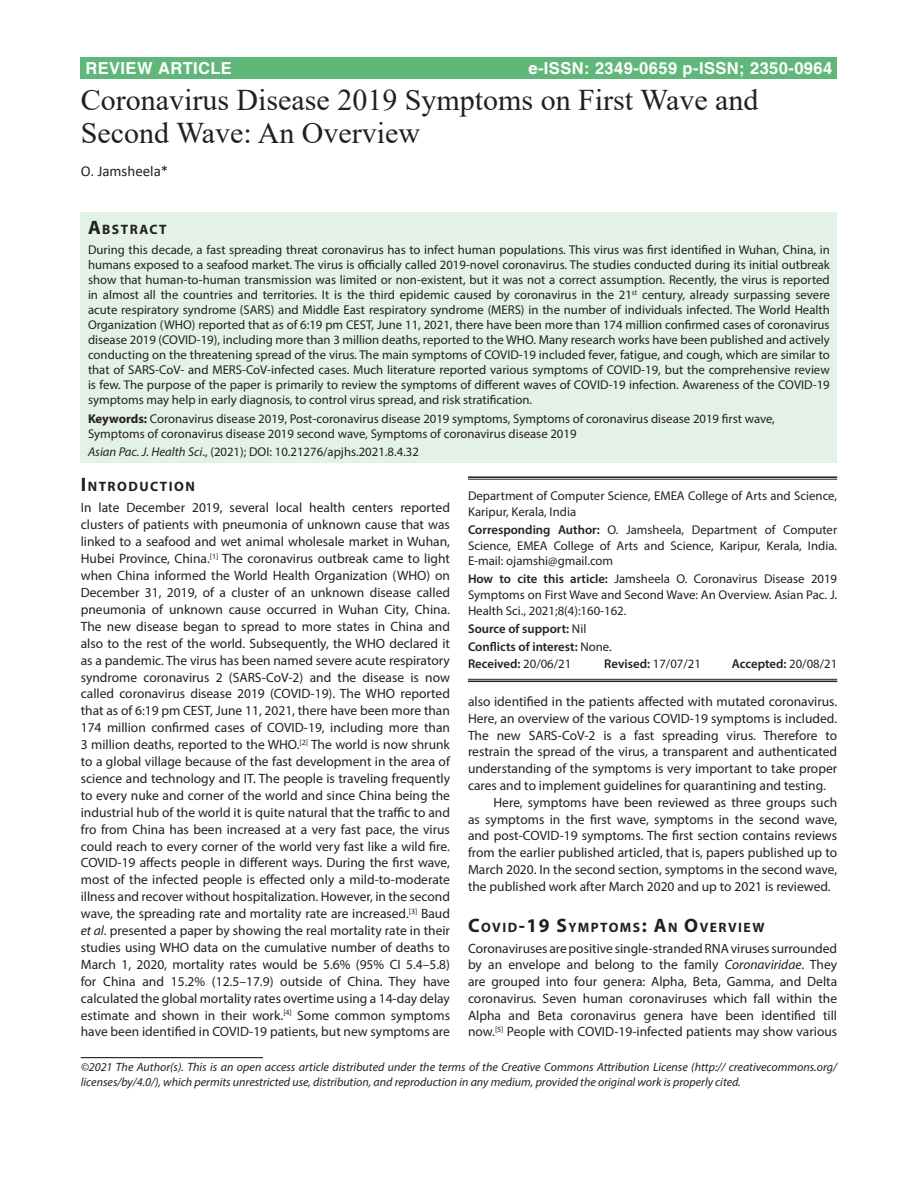
<style>
.page{position:relative;width:918px;height:1188px;background:#fff}
.page>*{position:absolute;margin:0;border:0;box-sizing:border-box;transform-origin:0 0}
.AT{font:30px/33px "Times New Roman";color:#231f20}
.AH{font:700 16.5px "Helvetica";letter-spacing:.025em;color:#fff}
.AU{font:15px "Calibri";color:#231f20}
.ABSH{font:700 13.65px "Myriad Pro";letter-spacing:.105em;color:#231f20}
.TXFL{font:13.5px/17px "Myriad Pro";color:#231f20;text-align:justify}
.TX{font:13.5px/16.8px "Myriad Pro";color:#231f20;text-align:justify}
.ABS{font:12.75px/15px "Myriad Pro";color:#231f20;text-align:justify}
.KWD{font:12.75px/15px "Myriad Pro";color:#231f20}
.HTC{font:12.75px/15.8px "Myriad Pro";color:#231f20;text-align:justify}
.ADD{font:12.75px/15.8px "Myriad Pro";color:#231f20;text-align:justify}
.AFF{font:12.75px/15.8px "Myriad Pro";color:#231f20}
.HIS{font:600 12.75px "Myriad Pro";color:#231f20}
.HTC-2{font:600 12.75px "Myriad Pro";color:#231f20}
.CR{font:italic 12px/15px "Myriad Pro";color:#231f20}
.s1{font-size:19.5px}
.s2{font-weight:700}
.s3{font-style:italic}
.s4{font-weight:600}
.s5{font-weight:400}
</style>
<div class="page">
<div style="left:81px;top:57px;width:756px;height:22px;background:#5fb879"></div>
<div style="left:81px;top:212px;width:756px;height:251px;background:#e4f1e6"></div>
<hr style="left:81px;top:1057px;width:182px;height:1px;background:#231f20">
<hr style="left:468px;top:476px;width:369px;height:2px;background:#231f20">
<hr style="left:468px;top:479px;width:369px;height:1px;background:#231f20">
<hr style="left:468px;top:679px;width:369px;height:1px;background:#231f20">
<hr style="left:468px;top:681px;width:369px;height:1px;background:#231f20">
<p class="AH" style="left:85px;top:58px;width:148px">REVIEW ARTICLE</p>
<p class="AH" style="left:528px;top:58px;width:305px">e-ISSN: 2349-0659 p-ISSN; 2350-0964</p>
<p class="AT" style="left:81px;top:83px;width:679px">Coronavirus Disease 2019 Symptoms on First Wave and<br>Second Wave: An Overview</p>
<p class="AU" style="left:81px;top:161px;width:89px">O. Jamsheela*</p>
<p class="ABSH" style="left:88px;top:220px;width:80px"><span class="s1">A</span>BSTRACT</p>
<p class="ABS" style="left:88px;top:242px;width:743px">During this decade, a fast spreading threat coronavirus has to infect human populations. This virus was first identified in Wuhan, China, in humans exposed to a seafood market. The virus is officially called 2019-novel coronavirus. The studies conducted during its initial outbreak show that human-to-human transmission was limited or non-existent, but it was not a correct assumption. Recently, the virus is reported in almost all the countries and territories. It is the third epidemic caused by coronavirus in the 21<sup>st</sup> century, already surpassing severe acute respiratory syndrome (SARS) and Middle East respiratory syndrome (MERS) in the number of individuals infected. The World Health Organization (WHO) reported that as of 6:19 pm CEST, June 11, 2021, there have been more than 174 million confirmed cases of coronavirus disease 2019 (COVID-19), including more than 3 million deaths, reported to the WHO. Many research works have been published and actively conducting on the threatening spread of the virus. The main symptoms of COVID‐19 included fever, fatigue, and cough, which are similar to that of SARS‐CoV- and MERS‐CoV-infected cases. Much literature reported various symptoms of COVID‐19, but the comprehensive review is few. The purpose of the paper is primarily to review the symptoms of different waves of COVID-19 infection. Awareness of the COVID-19 symptoms may help in early diagnosis, to control virus spread, and risk stratification.</p>
<p class="KWD" style="left:88px;top:411px;width:688px"><span class="s2">Keywords:</span> Coronavirus disease 2019, Post-coronavirus disease 2019 symptoms, Symptoms of coronavirus disease 2019 first wave,<br>Symptoms of coronavirus disease 2019 second wave, Symptoms of coronavirus disease 2019</p>
<p class="KWD" style="left:88px;top:444px;width:332px"><span class="s3">Asian Pac. J. Health Sci</span>., (2021); DOI: 10.21276/apjhs.2021.8.4.32</p>
<h1 class="ABSH" style="left:81px;top:478px;width:116px"><span class="s1">I</span>NTRODUCTION</h1>
<p class="TXFL" style="left:81px;top:499px;width:371px">In late December 2019, several local health centers reported clusters of patients with pneumonia of unknown cause that was linked to a seafood and wet animal wholesale market in Wuhan, Hubei Province, China.<sup>[1]</sup> The coronavirus outbreak came to light when China informed the World Health Organization (WHO) on December 31, 2019, of a cluster of an unknown disease called pneumonia of unknown cause occurred in Wuhan City, China.<br>The new disease began to spread to more states in China and also to the rest of the world. Subsequently, the WHO declared it as a pandemic. The virus has been named severe acute respiratory syndrome coronavirus 2 (SARS-CoV-2) and the disease is now called coronavirus disease 2019 (COVID-19). The WHO reported that as of 6:19 pm CEST, June 11, 2021, there have been more than 174 million confirmed cases of COVID-19, including more than 3 million deaths, reported to the WHO.<sup>[2]</sup> The world is now shrunk to a global village because of the fast development in the area of science and technology and IT. The people is traveling frequently to every nuke and corner of the world and since China being the industrial hub of the world it is quite natural that the traffic to and fro from China has been increased at a very fast pace, the virus could reach to every corner of the world very fast like a wild fire.<br>COVID-19 affects people in different ways. During the first wave, most of the infected people is effected only a mild-to-moderate illness and recover without hospitalization. However, in the second wave, the spreading rate and mortality rate are increased.<sup>[3]</sup> Baud <span class="s3">et al</span>. presented a paper by showing the real mortality rate in their studies using WHO data on the cumulative number of deaths to March 1, 2020, mortality rates would be 5.6% (95% CI 5.4–5.8) for China and 15.2% (12.5–17.9) outside of China. They have calculated the global mortality rates overtime using a 14-day delay estimate and shown in their work.<sup>[4]</sup> Some common symptoms have been identified in COVID-19 patients, but new symptoms are</p>
<p class="AFF" style="left:468px;top:488px;width:371px">Department of Computer Science, EMEA College of Arts and Science,<br>Karipur, Kerala, India</p>
<p class="ADD" style="left:468px;top:522px;width:371px"><span class="s4">Corresponding Author:</span> O. Jamsheela, Department of Computer Science, EMEA College of Arts and Science, Karipur, Kerala, India.<br>E-mail: ojamshi@gmail.com</p>
<p class="HTC" style="left:468px;top:571px;width:371px"><span class="s4">How to cite this article:</span> Jamsheela O. Coronavirus Disease 2019<br>Symptoms on First Wave and Second Wave: An Overview. Asian Pac. J.<br>Health Sci., 2021;8(4):160-162.</p>
<p class="HTC-2" style="left:468px;top:620px;width:120px">Source of support: <span class="s5">Nil</span></p>
<p class="HTC-2" style="left:468px;top:638px;width:145px">Conflicts of interest: <span class="s5">None.</span></p>
<p class="HIS" style="left:468px;top:656px;width:105px">Received: <span class="s5">20/06/21</span></p>
<p class="HIS" style="left:604px;top:656px;width:98px">Revised: <span class="s5">17/07/21</span></p>
<p class="HIS" style="left:732px;top:656px;width:107px">Accepted: <span class="s5">20/08/21</span></p>
<p class="TXFL" style="left:468px;top:693px;width:371px">also identified in the patients affected with mutated coronavirus.<br>Here, an overview of the various COVID-19 symptoms is included.<br>The new SARS-CoV-2 is a fast spreading virus. Therefore to restrain the spread of the virus, a transparent and authenticated understanding of the symptoms is very important to take proper cares and to implement guidelines for quarantining and testing.</p>
<p class="TX" style="left:468px;top:794px;width:371px;text-indent:26px">Here, symptoms have been reviewed as three groups such as symptoms in the first wave, symptoms in the second wave, and post-COVID-19 symptoms. The first section contains reviews from the earlier published articled, that is, papers published up to March 2020. In the second section, symptoms in the second wave, the published work after March 2020 and up to 2021 is reviewed.</p>
<h1 class="ABSH" style="left:468px;top:918px;width:298px"><span class="s1">C</span>OVID<span class="s1">-19 S</span>YMPTOMS<span class="s1">: A</span>N <span class="s1">O</span>VERVIEW</h1>
<p class="TXFL" style="left:468px;top:939px;width:371px">Coronaviruses are positive single-stranded RNA viruses surrounded by an envelope and belong to the family <span class="s3">Coronaviridae</span>. They are grouped into four genera: Alpha, Beta, Gamma, and Delta coronavirus. Seven human coronaviruses which fall within the Alpha and Beta coronavirus genera have been identified till now.<sup>[5]</sup> People with COVID-19-infected patients may show various</p>
<p class="CR" style="left:81px;top:1059px;width:758px">©2021 The Author(s). This is an open access article distributed under the terms of the Creative Commons Attribution License (http:// creativecommons.org/ licenses/by/4.0/), which permits unrestricted use, distribution, and reproduction in any medium, provided the original work is properly cited.</p>
</div>
